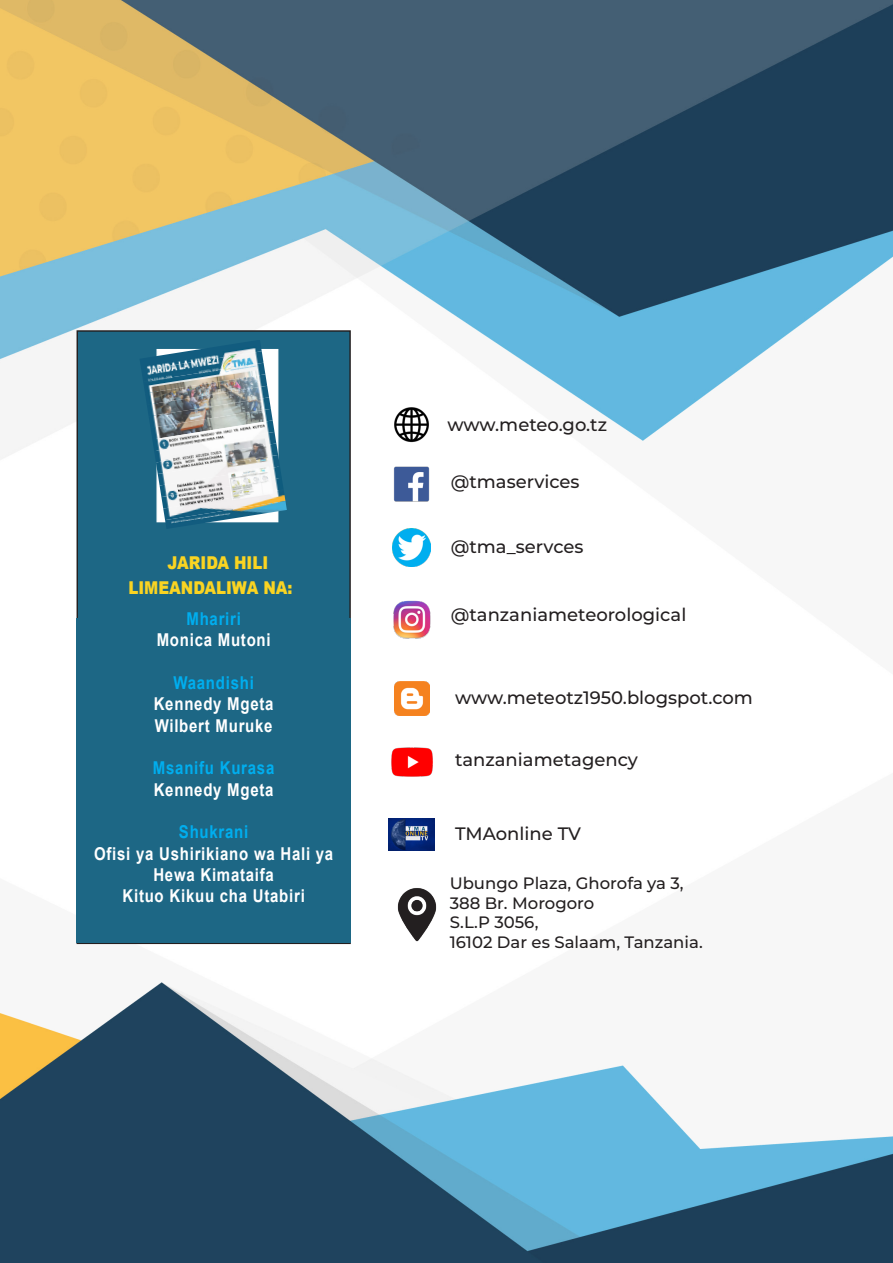
<style>
.page{position:relative;width:893px;height:1263px;background:#fff}
.page>*{position:absolute;margin:0;border:0;box-sizing:border-box;transform-origin:0 0}
.t1{font:500 18px "Montserrat";color:#231f20}
.t2{font:700 17.7px/21.3px "Arial";letter-spacing:.05em;color:#fff;text-align:center;scale:.85 1}
.t3{font:700 17.7px "Arial";letter-spacing:.05em;color:#00aeef;scale:.85 1}
.t4{font:900 17.7px "Arial";color:#fad422;scale:.85 1}
.t5{font:500 16.5px "Montserrat";color:#231f20}
</style>
<div class="page">
<img style="left:0;top:0;width:893px;height:1263px">
<img style="left:393px;top:529px;width:37px;height:37px">
<img style="left:395px;top:681px;width:34px;height:35px">
<img style="left:387px;top:466px;width:49px;height:37px">
<img style="left:387px;top:595px;width:49px;height:49px">
<img style="left:356px;top:720px;width:111px;height:84px">
<img style="left:389px;top:819px;width:45px;height:31px">
<div style="left:77px;top:331px;width:273px;height:612px;background:#1d6785"></div>
<div style="left:156px;top:349px;width:122px;height:173px;background:#fff;border:1px solid #fff"></div>
<img style="left:140px;top:340px;width:122px;height:22px">
<img style="left:141px;top:351px;width:123px;height:24px">
<img style="left:143px;top:363px;width:122px;height:25px">
<img style="left:145px;top:374px;width:122px;height:26px">
<img style="left:147px;top:386px;width:122px;height:27px">
<img style="left:149px;top:397px;width:122px;height:22px">
<img style="left:150px;top:409px;width:123px;height:23px">
<img style="left:152px;top:420px;width:122px;height:26px">
<img style="left:154px;top:432px;width:122px;height:25px">
<img style="left:156px;top:443px;width:122px;height:31px">
<img style="left:158px;top:455px;width:121px;height:30px">
<img style="left:160px;top:466px;width:122px;height:28px">
<img style="left:161px;top:478px;width:122px;height:29px">
<img style="left:163px;top:489px;width:122px;height:30px">
<img style="left:165px;top:501px;width:122px;height:27px">
<img style="left:389px;top:887px;width:56px;height:55px">
<div style="left:77px;top:618px;width:274px;height:324px;background:#1d6785"></div>
<img style="left:393px;top:406px;width:37px;height:37px">
<p class="t4" style="left:168px;top:549px;width:120px">JARIDA HILI</p>
<p class="t4" style="left:128px;top:574px;width:195px">LIMEANDALIWA NA:</p>
<p class="t3" style="left:186px;top:607px;width:66px">Mhariri</p>
<p class="t2" style="left:157px;top:630px;width:136px">Monica Mutoni</p>
<p class="t3" style="left:173px;top:671px;width:96px">Waandishi</p>
<p class="t2" style="left:154px;top:694px;width:143px">Kennedy Mgeta</p>
<p class="t2" style="left:155px;top:715px;width:140px">Wilbert Muruke</p>
<p class="t3" style="left:153px;top:756px;width:144px">Msanifu Kurasa</p>
<p class="t2" style="left:154px;top:779px;width:143px">Kennedy Mgeta</p>
<p class="t3" style="left:179px;top:820px;width:83px">Shukrani</p>
<p class="t2" style="left:94px;top:843px;width:283px">Ofisi ya Ushirikiano wa Hali ya<br>Hewa Kimataifa</p>
<p class="t2" style="left:122px;top:886px;width:216px">Kituo Kikuu cha Utabiri</p>
<p class="t1" style="left:448px;top:412px;width:161px">www.meteo.go.tz</p>
<p class="t1" style="left:451px;top:469px;width:130px">@tmaservices</p>
<p class="t1" style="left:451px;top:534px;width:134px">@tma_servces</p>
<p class="t1" style="left:451px;top:602px;width:237px">@tanzaniameteorological</p>
<p class="t1" style="left:455px;top:685px;width:299px">www.meteotz1950.blogspot.com</p>
<p class="t1" style="left:455px;top:747px;width:184px">tanzaniametagency</p>
<p class="t1" style="left:455px;top:821px;width:127px">TMAonline TV</p>
<p class="t5" style="left:450px;top:871px;width:236px">Ubungo Plaza, Ghorofa ya 3,</p>
<p class="t5" style="left:450px;top:891px;width:146px">388 Br. Morogoro</p>
<p class="t5" style="left:450px;top:911px;width:90px">S.L.P 3056,</p>
<p class="t5" style="left:450px;top:931px;width:255px">16102 Dar es Salaam, Tanzania.</p>
</div>
